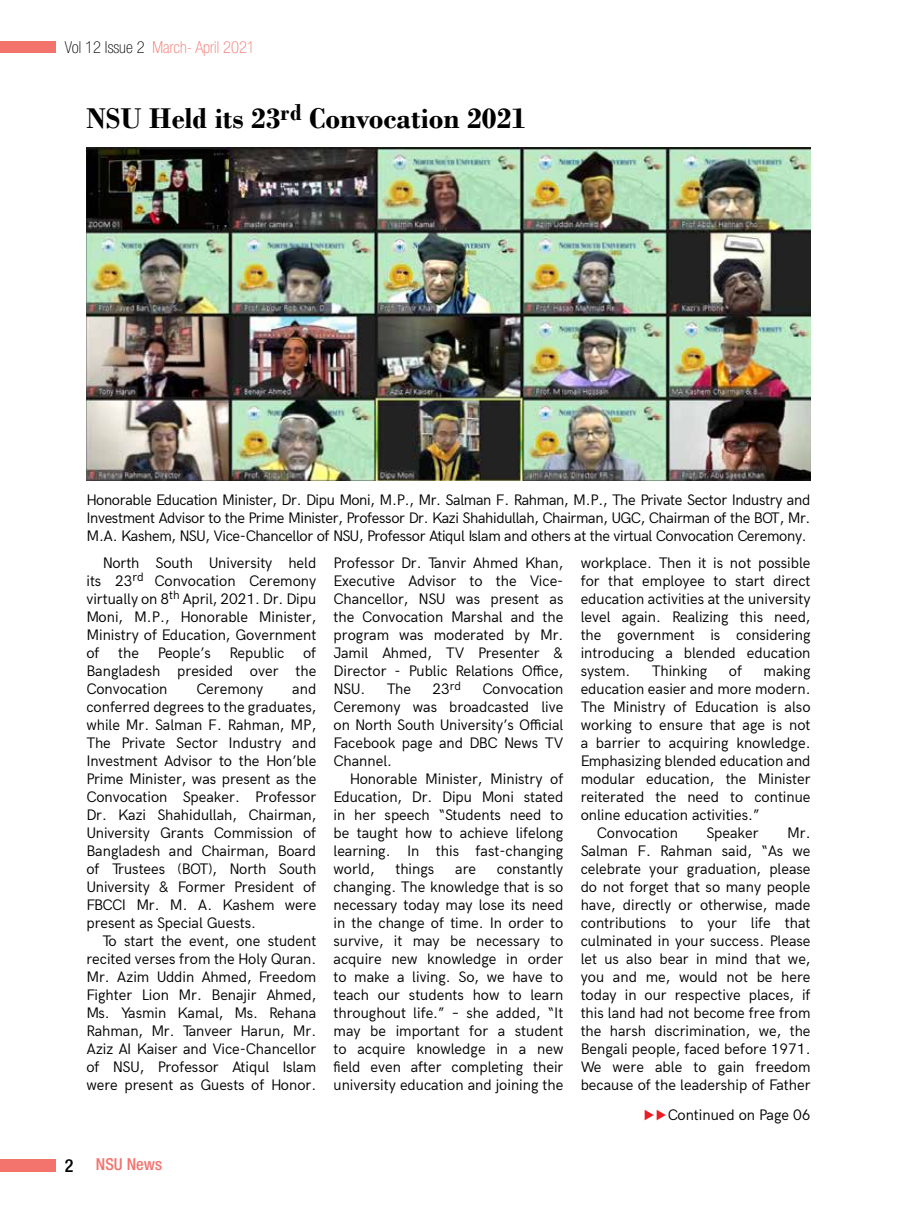
<style>
.page{position:relative;width:897px;height:1210px;background:#fff}
.page>*{position:absolute;margin:0;border:0;box-sizing:border-box;transform-origin:0 0}
.t1{font:700 30px "Bodoni";color:#000}
.t2{font:100 condensed 16.5px "Helvetica Neue LT Pro";color:#f3736d}
.t3{font:500 condensed 16.5px "Helvetica Neue LT Pro";color:#f3736d}
.t4{font:15px/18px "Acari Sans";color:#000;text-align:justify}
.s1{color:#000}
.s2{font-size:18px;color:#000}
</style>
<div class="page">
<div style="left:0;top:1158px;width:56px;height:13px;background:#f3736d"></div>
<div style="left:0;top:41px;width:56px;height:11px;background:#f3736d"></div>
<img style="left:86px;top:148px;width:724px;height:333px">
<svg style="left:644px;top:1109px;width:21px;height:11px"></svg>
<p class="t2" style="left:65px;top:38px;width:191px"><span class="s1">Vol 12 Issue 2</span> March- April 2021</p>
<h1 class="t1" style="left:86px;top:100px;width:441px">NSU Held its 23<sup>rd</sup> Convocation 2021</h1>
<p class="t4" style="left:86px;top:489px;width:725px">Honorable Education Minister, Dr. Dipu Moni, M.P., Mr. Salman F. Rahman, M.P., The Private Sector Industry and Investment Advisor to the Prime Minister, Professor Dr. Kazi Shahidullah, Chairman, UGC, Chairman of the BOT, Mr.<br>M.A. Kashem, NSU, Vice-Chancellor of NSU, Professor Atiqul Islam and others at the virtual Convocation Ceremony.</p>
<p class="t4" style="left:86px;top:552px;width:231px;text-indent:16px">North South University held its 23<sup>rd</sup> Convocation Ceremony virtually on 8<sup>th</sup> April, 2021. Dr. Dipu Moni, M.P., Honorable Minister, Ministry of Education, Government of the People’s Republic of Bangladesh presided over the Convocation</p>
<p class="t4" style="left:196px;top:678px;width:68px">Ceremony</p>
<p class="t4" style="left:86px;top:678px;width:231px;text-indent:206px">and conferred degrees to the graduates, while Mr. Salman F. Rahman, MP, The Private Sector Industry and Investment Advisor to the Hon’ble Prime Minister, was present as the Convocation Speaker. Professor Dr. Kazi Shahidullah, Chairman, University Grants Commission of Bangladesh and Chairman, Board of Trustees (BOT), North South University &amp; Former President of FBCCI Mr. M. A. Kashem were present as Special Guests.</p>
<p class="t4" style="left:86px;top:930px;width:231px;text-indent:16px">To start the event, one student recited verses from the Holy Quran.<br>Mr. Azim Uddin Ahmed, Freedom Fighter Lion Mr. Benajir Ahmed, Ms. Yasmin Kamal, Ms. Rehana Rahman, Mr. Tanveer Harun, Mr.<br>Aziz AI Kaiser and Vice-Chancellor of NSU, Professor Atiqul Islam were present as Guests of Honor.</p>
<p class="t4" style="left:333px;top:552px;width:231px">Professor Dr. Tanvir Ahmed Khan, Executive Advisor to the Vice-Chancellor, NSU was present as the Convocation Marshal and the program was moderated by Mr.<br>Jamil Ahmed, TV Presenter &amp; Director - Public Relations Office, NSU.</p>
<p class="t4" style="left:386px;top:678px;width:26px">The</p>
<p class="t4" style="left:432px;top:678px;width:30px">23<sup>rd</sup></p>
<p class="t4" style="left:333px;top:678px;width:231px;text-indent:149px">Convocation Ceremony was broadcasted live on North South University’s Official Facebook page and DBC News TV Channel.</p>
<p class="t4" style="left:333px;top:768px;width:231px;text-indent:16px">Honorable Minister, Ministry of Education, Dr. Dipu Moni stated in her speech “Students need to be taught how to achieve lifelong learning. In this fast-changing world,</p>
<p class="t4" style="left:333px;top:858px;width:231px;text-indent:163px">constantly changing. The knowledge that is so necessary today may lose its need in the change of time. In order to survive, it may be necessary to acquire new knowledge in order to make a living. So, we have to teach our students how to learn throughout life.” – she added, “It may be important for a student to acquire knowledge in a new field even after completing their university education and joining the</p>
<p class="t4" style="left:395px;top:858px;width:40px">things</p>
<p class="t4" style="left:455px;top:858px;width:22px">are</p>
<p class="t4" style="left:580px;top:552px;width:231px">workplace. Then it is not possible for that employee to start direct education activities at the university level again. Realizing this need, the government is considering introducing a blended education system.</p>
<p class="t4" style="left:651px;top:660px;width:57px">Thinking</p>
<p class="t4" style="left:728px;top:660px;width:15px">of</p>
<p class="t4" style="left:763px;top:660px;width:48px">making</p>
<p class="t4" style="left:580px;top:678px;width:231px">education easier and more modern.</p>
<p class="t4" style="left:580px;top:696px;width:231px">The Ministry of Education is also</p>
<p class="t4" style="left:580px;top:714px;width:231px">working to ensure that age is not</p>
<p class="t4" style="left:580px;top:732px;width:231px">a barrier to acquiring knowledge.</p>
<p class="t4" style="left:580px;top:750px;width:231px">Emphasizing blended education and</p>
<p class="t4" style="left:580px;top:768px;width:231px">modular education, the Minister</p>
<p class="t4" style="left:580px;top:786px;width:231px">reiterated the need to continue</p>
<p class="t4" style="left:580px;top:804px;width:180px">online education activities.”</p>
<p class="t4" style="left:597px;top:822px;width:82px">Convocation</p>
<p class="t4" style="left:706px;top:822px;width:54px">Speaker</p>
<p class="t4" style="left:580px;top:822px;width:231px;text-indent:206px">Mr.<br>Salman F. Rahman said, “As we celebrate your graduation, please do not forget that so many people have, directly or otherwise, made contributions to your life that culminated in your success. Please let us also bear in mind that we, you and me, would not be here today in our respective places, if this land had not become free from the harsh discrimination, we, the Bengali people, faced before 1971.<br>We were able to gain freedom because of the leadership of Father</p>
<p class="t4" style="left:667px;top:1104px;width:144px">Continued on Page 06</p>
<p class="t3" style="left:65px;top:1154px;width:99px"><span class="s2">2</span> NSU News</p>
</div>
